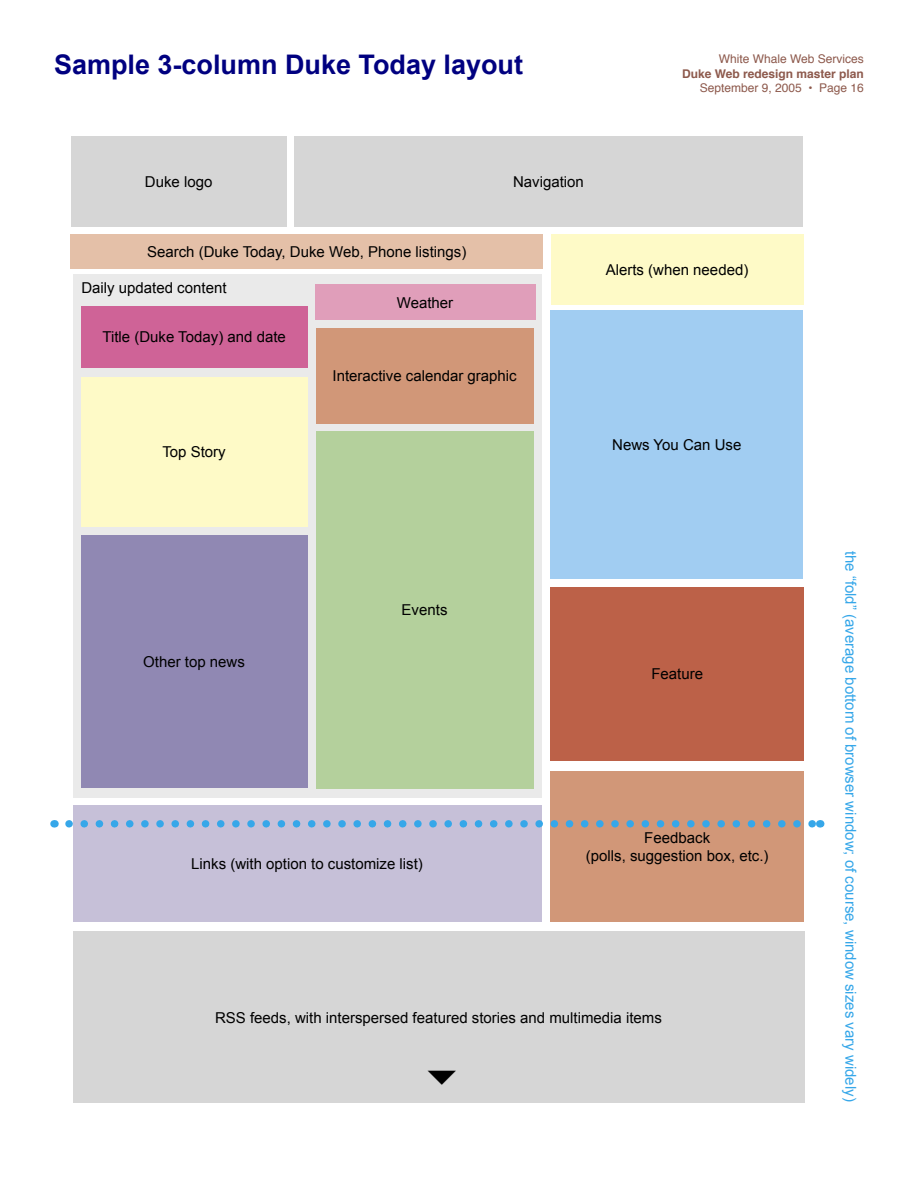
<style>
.page{position:relative;width:918px;height:1188px;background:#fff}
.page>*{position:absolute;margin:0;border:0;box-sizing:border-box;transform-origin:0 0}
.t1{font:700 27px "Arial";color:#000080}
.t2{font:15px/18px "Arial";color:#000;text-align:center}
.t3{font:15px "Arial";color:#36a7e9}
.t4{font:12px "Helvetica";color:#8d594c}
.t5{font:700 12px "Helvetica";color:#8d594c}
</style>
<div class="page">
<div style="left:71px;top:136px;width:215px;height:91px;background:#d6d6d6"></div>
<div style="left:294px;top:136px;width:509px;height:90px;background:#d6d6d6"></div>
<div style="left:71px;top:234px;width:472px;height:34px;background:#e4c0a8"></div>
<div style="left:73px;top:805px;width:469px;height:117px;background:#c6c0d8"></div>
<div style="left:73px;top:275px;width:468px;height:523px;background:#eaeaea"></div>
<div style="left:81px;top:306px;width:226px;height:61px;background:#cf6397"></div>
<div style="left:316px;top:431px;width:217px;height:357px;background:#b4d09c"></div>
<div style="left:316px;top:328px;width:218px;height:96px;background:#d19778"></div>
<div style="left:81px;top:536px;width:226px;height:252px;background:#9088b3"></div>
<div style="left:81px;top:377px;width:226px;height:149px;background:#fefac7"></div>
<div style="left:315px;top:285px;width:220px;height:35px;background:#e09eba"></div>
<div style="left:551px;top:234px;width:253px;height:71px;background:#fefac7"></div>
<div style="left:551px;top:310px;width:252px;height:269px;background:#a1cdf2"></div>
<div style="left:551px;top:771px;width:253px;height:151px;background:#d19778"></div>
<div style="left:551px;top:587px;width:253px;height:174px;background:#bc6148"></div>
<div style="left:73px;top:932px;width:731px;height:171px;background:#d6d6d6"></div>
<svg style="left:69px;top:820px;width:743px;height:8px"></svg>
<h1 class="t1" style="left:54px;top:46px;width:471px">Sample 3-column Duke Today layout</h1>
<p class="t4" style="left:719px;top:49px;width:147px">White Whale Web Services</p>
<p class="t5" style="left:682px;top:63px;width:183px">Duke Web redesign master plan</p>
<p class="t4" style="left:700px;top:78px;width:166px">September 9, 2005 • Page 16</p>
<p class="t2" style="left:145px;top:172px;width:69px">Duke logo</p>
<p class="t2" style="left:513px;top:172px;width:72px">Navigation</p>
<p class="t2" style="left:147px;top:242px;width:321px">Search (Duke Today, Duke Web, Phone listings)</p>
<p class="t2" style="left:81px;top:279px;width:147px">Daily updated content</p>
<p class="t2" style="left:102px;top:328px;width:185px">Title (Duke Today) and date</p>
<p class="t2" style="left:162px;top:443px;width:65px">Top Story</p>
<p class="t2" style="left:397px;top:293px;width:58px">Weather</p>
<p class="t2" style="left:333px;top:367px;width:186px">Interactive calendar graphic</p>
<p class="t2" style="left:606px;top:261px;width:144px">Alerts (when needed)</p>
<p class="t2" style="left:612px;top:436px;width:131px">News You Can Use</p>
<p class="t2" style="left:143px;top:653px;width:103px">Other top news</p>
<p class="t2" style="left:402px;top:601px;width:47px">Events</p>
<p class="t2" style="left:191px;top:855px;width:233px">Links (with option to customize list)</p>
<p class="t2" style="left:651px;top:665px;width:53px">Feature</p>
<p class="t2" style="left:586px;top:829px;width:184px">Feedback<br>(polls, suggestion box, etc.)</p>
<p class="t2" style="left:215px;top:1009px;width:448px">RSS feeds, with interspersed featured stories and multimedia items</p>
<p class="t3" style="left:859px;top:550px;width:553px;rotate:90deg">the “fold” (average bottom of browser window; of course, window sizes vary widely)</p>
</div>
